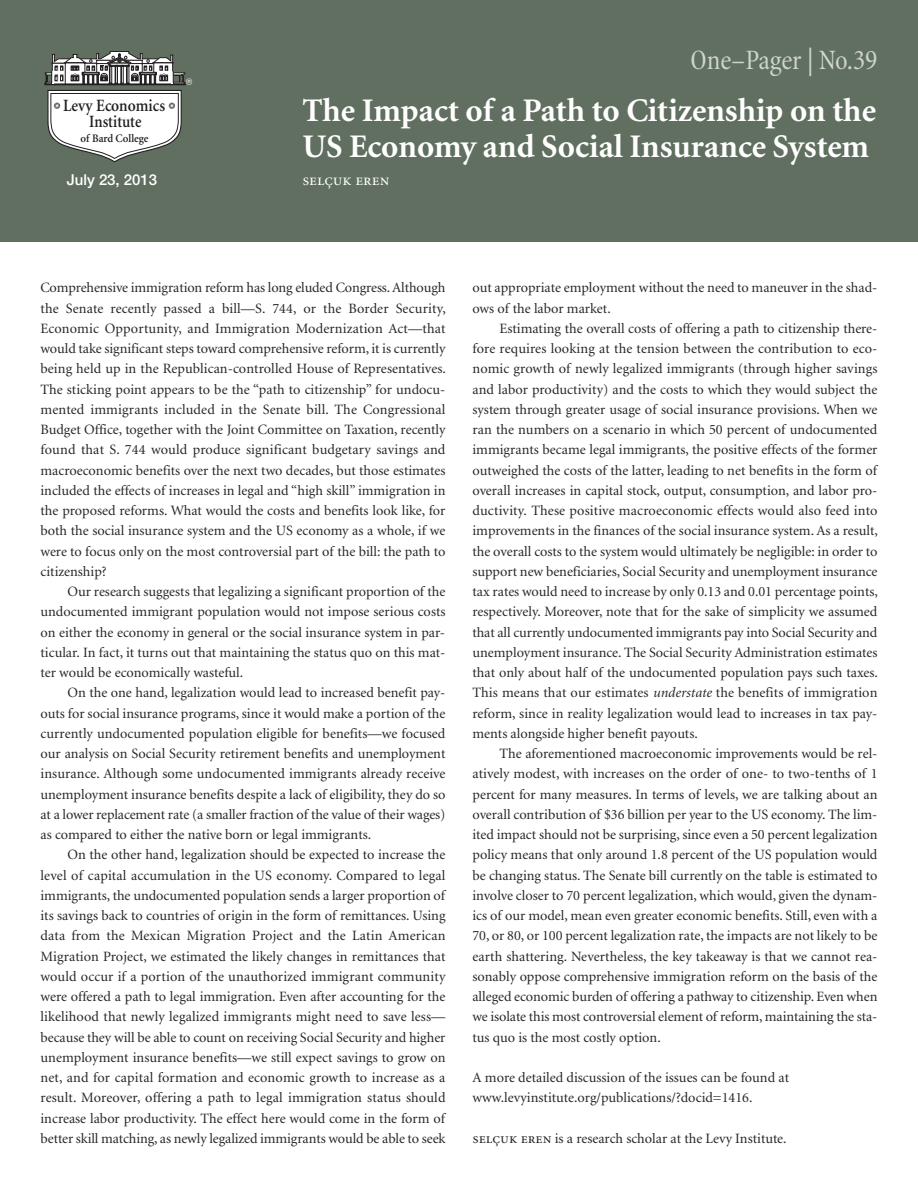
<style>
.page{position:relative;width:918px;height:1188px;background:#fff}
.page>*{position:absolute;margin:0;border:0;box-sizing:border-box;transform-origin:0 0}
.t1{font:700 33px/36px "Minion";color:#fff}
.t2{font:condensed 28.5px "Minion";letter-spacing:-.005em;color:#cfd4cf}
.t3{font:600 17.25px/16px "Minion";color:#231f20;text-align:center;scale:.9 1}
.t4{font:500 15px "Helvetica Neue";color:#fff}
.t5{font:14.25px/20.2px "Minion";color:#272627;text-align:justify}
.t6{font:600 11.55px "Minion";color:#231f20;scale:.95 1}
.s1{font-style:italic}
</style>
<div class="page">
<div style="left:0;top:0;width:918px;height:242px;background:#606f5f"></div>
<svg style="left:45px;top:51px;width:147px;height:111px"></svg>
<p class="t3" style="left:63px;top:98px;width:115px">Levy Economics<br>Institute</p>
<p class="t6" style="left:80px;top:134px;width:73px">of Bard College</p>
<p class="t4" style="left:67px;top:175px;width:92px">July 23, 2013</p>
<h2 class="t2" style="left:691px;top:49px;width:188px">One–Pager | No.39</h2>
<h1 class="t1" style="left:302px;top:95px;width:575px">The Impact of a Path to Citizenship on the<br>US Economy and Social Insurance System</h1>
<p class="t5" style="left:40px;top:279px;width:407px">Comprehensive immigration reform has long eluded Congress.Although the Senate recently passed a bill—S. 744, or the Border Security, Economic Opportunity, and Immigration Modernization Act—that would take significant steps toward comprehensive reform, it is currently being held up in the Republican-controlled House of Representatives.<br>The sticking point appears to be the “path to citizenship” for undocu&shy;mented immigrants included in the Senate bill. The Congressional Budget Office, together with the Joint Committee on Taxation, recently found that S. 744 would produce significant budgetary savings and macroeconomic benefits over the next two decades, but those estimates included the effects of increases in legal and “high skill” immigration in the proposed reforms. What would the costs and benefits look like, for both the social insurance system and the US economy as a whole, if we were to focus only on the most controversial part of the bill: the path to citizenship?</p>
<p class="t5" style="left:41px;top:583px;width:407px;text-indent:27px">Our research suggests that legalizing a significant proportion of the undocumented immigrant population would not impose serious costs on either the economy in general or the social insurance system in par&shy;ticular. In fact, it turns out that maintaining the status quo on this mat&shy;ter would be economically wasteful.</p>
<p class="t5" style="left:40px;top:684px;width:407px;text-indent:27px">On the one hand, legalization would lead to increased benefit pay&shy;outs for social insurance programs, since it would make a portion of the currently undocumented population eligible for benefits—we focused our analysis on Social Security retirement benefits and unemployment insurance. Although some undocumented immigrants already receive unemployment insurance benefits despite a lack of eligibility, they do so at a lower replacement rate (a smaller fraction of the value of their wages) as compared to either the native born or legal immigrants.</p>
<p class="t5" style="left:41px;top:846px;width:407px;text-indent:27px">On the other hand, legalization should be expected to increase the level of capital accumulation in the US economy. Compared to legal immigrants, the undocumented population sends a larger proportion of its savings back to countries of origin in the form of remittances. Using data from the Mexican Migration Project and the Latin American Migration Project, we estimated the likely changes in remittances that would occur if a portion of the unauthorized immigrant community were offered a path to legal immigration. Even after accounting for the likelihood that newly legalized immigrants might need to save less— because they will be able to count on receiving Social Security and higher unemployment insurance benefits—we still expect savings to grow on net, and for capital formation and economic growth to increase as a result. Moreover, offering a path to legal immigration status should increase labor productivity. The effect here would come in the form of better skill matching, as newly legalized immigrants would be able to seek</p>
<p class="t5" style="left:472px;top:279px;width:406px">out appropriate employment without the need to maneuver in the shad&shy;ows of the labor market.</p>
<p class="t5" style="left:472px;top:319px;width:407px;text-indent:27px">Estimating the overall costs of offering a path to citizenship there&shy;fore requires looking at the tension between the contribution to eco&shy;nomic growth of newly legalized immigrants (through higher savings and labor productivity) and the costs to which they would subject the system through greater usage of social insurance provisions. When we ran the numbers on a scenario in which 50 percent of undocumented immigrants became legal immigrants, the positive effects of the former outweighed the costs of the latter, leading to net benefits in the form of overall increases in capital stock, output, consumption, and labor pro&shy;ductivity. These positive macroeconomic effects would also feed into improvements in the finances of the social insurance system. As a result, the overall costs to the system would ultimately be negligible: in order to support new beneficiaries, Social Security and unemployment insurance tax rates would need to increase by only 0.13 and 0.01 percentage points, respectively. Moreover, note that for the sake of simplicity we assumed that all currently undocumented immigrants pay into Social Security and unemployment insurance. The Social Security Administration estimates that only about half of the undocumented population pays such taxes.<br>This means that our estimates <span class="s1">understate</span> the benefits of immigration reform, since in reality legalization would lead to increases in tax pay&shy;ments alongside higher benefit payouts.</p>
<p class="t5" style="left:472px;top:745px;width:407px;text-indent:27px">The aforementioned macroeconomic improvements would be rel&shy;atively modest, with increases on the order of one- to two-tenths of 1 percent for many measures. In terms of levels, we are talking about an overall contribution of $36 billion per year to the US economy. The lim&shy;ited impact should not be surprising, since even a 50 percent legalization policy means that only around 1.8 percent of the US population would be changing status. The Senate bill currently on the table is estimated to involve closer to 70 percent legalization, which would, given the dynam&shy;ics of our model, mean even greater economic benefits. Still, even with a 70, or 80, or 100 percent legalization rate, the impacts are not likely to be earth shattering. Nevertheless, the key takeaway is that we cannot rea&shy;sonably oppose comprehensive immigration reform on the basis of the alleged economic burden of offering a pathway to citizenship. Even when we isolate this most controversial element of reform, maintaining the sta&shy;tus quo is the most costly option.</p>
<p class="t5" style="left:472px;top:1069px;width:318px">A more detailed discussion of the issues can be found at www.levyinstitute.org/publications/?docid=1416.</p>
<p class="t5" style="left:555px;top:1129px;width:233px">is a research scholar at the Levy Institute.</p>
</div>
